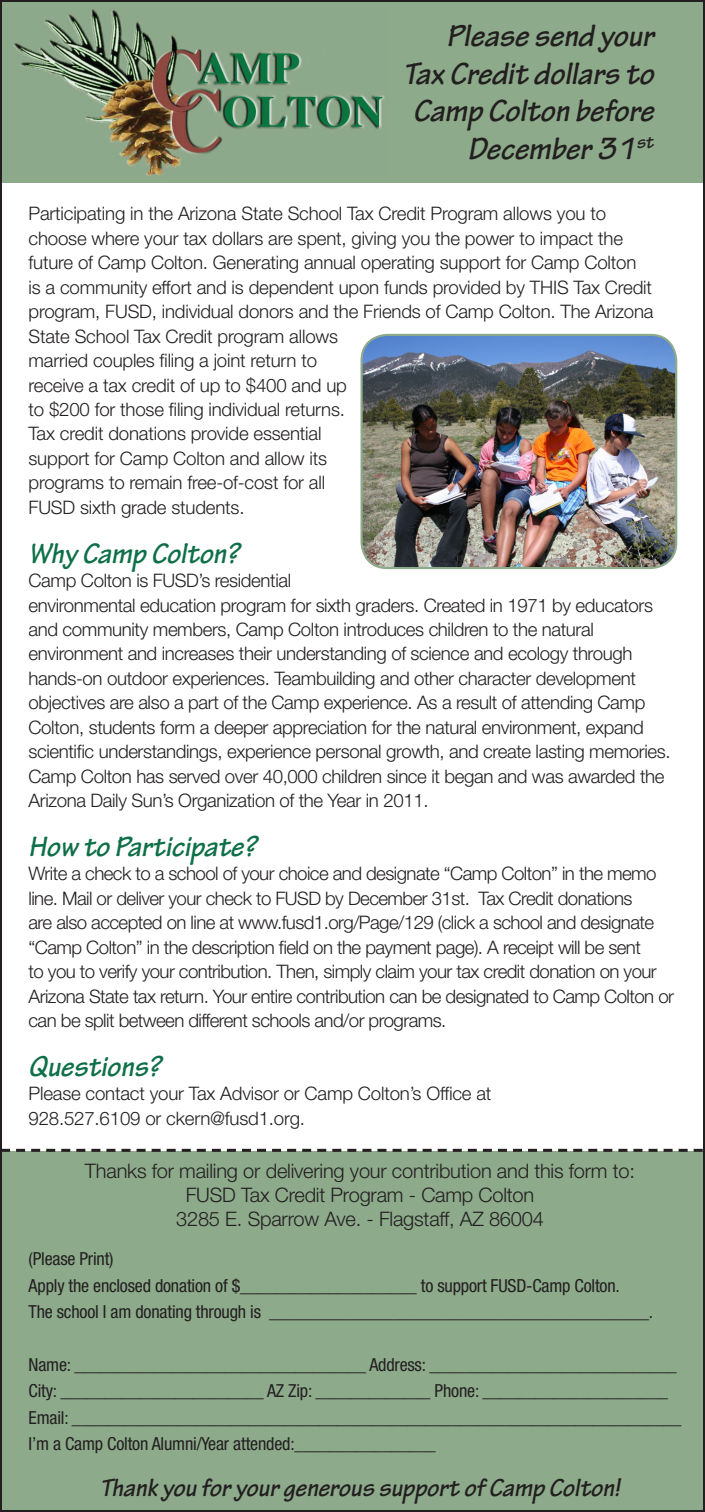
<style>
.page{position:relative;width:705px;height:1512px;background:#fff}
.page>*{position:absolute;margin:0;border:0;box-sizing:border-box;transform-origin:0 0}
.t1{font:italic 700 32.8px/37.6px "Tekton Pro";color:#231f20;text-align:right}
.t2{font:italic 700 30.2px "Tekton Pro";color:#0e6f48}
.t3{font:italic 700 26.4px "Tekton Pro";color:#231f20}
.t4{font:300 20px "Helvetica Neue LT Std";letter-spacing:-.01em;color:#231f20}
.t5{font:300 18.6px/24.4px "Helvetica Neue LT Std";letter-spacing:-.02em;color:#231f20}
.t6{font:condensed 18px/26.4px "Helvetica Neue LT Std";letter-spacing:-.01em;color:#231f20}
</style>
<div class="page">
<div style="left:0;top:0;width:704px;height:183px;background:#8daa8b"></div>
<img style="left:13px;top:9px;width:372px;height:167px">
<img style="left:362px;top:335px;width:313px;height:233px">
<div style="left:360px;top:334px;width:316px;height:235px;border:2px solid #8daa8b;border-radius:26px"></div>
<div style="left:0;top:1151px;width:704px;height:361px;background:#8daa8b"></div>
<svg style="left:3px;top:1149px;width:698px;height:3px"></svg>
<p class="t1" style="left:402px;top:18px;width:252px">Please send your<br>Tax Credit dollars to<br>Camp Colton before<br>December 31<sup>st</sup></p>
<p class="t5" style="left:29px;top:201px;width:626px">Participating in the Arizona State School Tax Credit Program allows you to choose where your tax dollars are spent, giving you the power to impact the future of Camp Colton. Generating annual operating support for Camp Colton<br>is a community effort and is dependent upon funds provided by THIS Tax Credit program, FUSD, individual donors and the Friends of Camp Colton. The Arizona State School Tax Credit program allows<br>married couples filing a joint return to<br>receive a tax credit of up to $400 and up<br>to $200 for those filing individual returns.<br>Tax credit donations provide essential<br>support for Camp Colton and allow its<br>programs to remain free-of-cost for all<br>FUSD sixth grade students.</p>
<p class="t2" style="left:29px;top:535px;width:212px">Why Camp Colton?</p>
<p class="t5" style="left:29px;top:568px;width:643px">Camp Colton is FUSD’s residential<br>environmental education program for sixth graders. Created in 1971 by educators and community members, Camp Colton introduces children to the natural environment and increases their understanding of science and ecology through hands-on outdoor experiences. Teambuilding and other character development objectives are also a part of the Camp experience. As a result of attending Camp Colton, students form a deeper appreciation for the natural environment, expand scientific understandings, experience personal growth, and create lasting memories.<br>Camp Colton has served over 40,000 children since it began and was awarded the Arizona Daily Sun’s Organization of the Year in 2011.</p>
<p class="t2" style="left:29px;top:829px;width:229px">How to Participate?</p>
<p class="t5" style="left:29px;top:861px;width:646px">Write a check to a school of your choice and designate “Camp Colton” in the memo line. Mail or deliver your check to FUSD by December 31st. Tax Credit donations<br>are also accepted on line at www.fusd1.org/Page/129 (click a school and designate “Camp Colton” in the description field on the payment page). A receipt will be sent<br>to you to verify your contribution. Then, simply claim your tax credit donation on your Arizona State tax return. Your entire contribution can be designated to Camp Colton or can be split between different schools and/or programs.</p>
<p class="t2" style="left:29px;top:1049px;width:134px">Questions?</p>
<p class="t5" style="left:29px;top:1081px;width:464px">Please contact your Tax Advisor or Camp Colton’s Office at</p>
<p class="t5" style="left:29px;top:1106px;width:278px">928.527.6109 or ckern@fusd1.org.</p>
<p class="t4" style="left:85px;top:1158px;width:551px">Thanks for mailing or delivering your contribution and this form to:</p>
<p class="t4" style="left:185px;top:1182px;width:350px">FUSD Tax Credit Program - Camp Colton</p>
<p class="t4" style="left:176px;top:1206px;width:369px">3285 E. Sparrow Ave. - Flagstaff, AZ 86004</p>
<p class="t6" style="left:29px;top:1246px;width:86px">(Please Print)</p>
<p class="t6" style="left:29px;top:1272px;width:625px">Apply the enclosed donation of $____________________ to support FUSD-Camp Colton.<br>The school I am donating through is ___________________________________________.</p>
<p class="t6" style="left:29px;top:1351px;width:649px">Name: _________________________________ Address: ____________________________</p>
<p class="t6" style="left:29px;top:1378px;width:640px">City: _______________________ AZ Zip: _____________ Phone: _____________________</p>
<p class="t6" style="left:29px;top:1404px;width:654px">Email: _____________________________________________________________________</p>
<p class="t6" style="left:29px;top:1430px;width:408px">I’m a Camp Colton Alumni/Year attended:________________</p>
<p class="t3" style="left:100px;top:1472px;width:521px">Thank you for your generous support of Camp Colton!</p>
</div>
